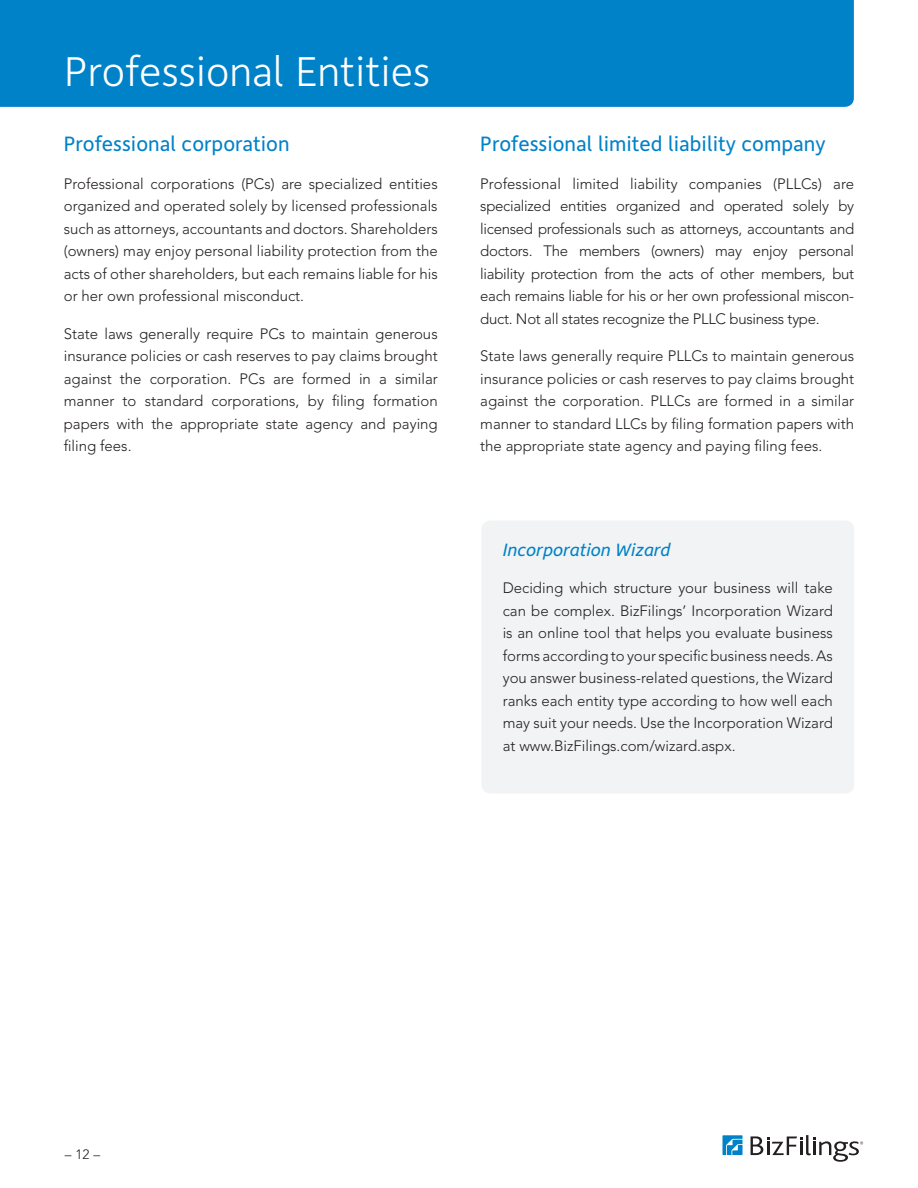
<style>
.page{position:relative;width:918px;height:1188px;background:#fff}
.page>*{position:absolute;margin:0;border:0;box-sizing:border-box;transform-origin:0 0}
.Main_Text_Style{font:300 42px "Depot";color:#fff}
.Subhead{font:21px "Depot";color:#0082c8}
.Main_Text_Style-2{font:italic 18px "Depot";color:#0082c8}
.Main_Text_Style-3{font:300 15px/22.5px "Avenir";color:#231f20;text-align:justify}
.t1{font:300 13.5px "Avenir";color:#231f20}
</style>
<div class="page">
<svg style="left:722px;top:1135px;width:21px;height:20px"></svg>
<svg style="left:751px;top:1135px;width:112px;height:27px"></svg>
<div style="left:0;top:0;width:854px;height:107px;background:#0082c8"></div>
<div style="left:481px;top:520px;width:373px;height:274px;background:#f2f3f4;border-radius:9px"></div>
<p class="Main_Text_Style" style="left:65px;top:47px;width:367px">Professional Entities</p>
<p class="Subhead" style="left:64px;top:131px;width:227px">Professional corporation</p>
<p class="Main_Text_Style-3" style="left:64px;top:172px;width:375px">Professional corporations (PCs) are specialized entities organized and operated solely by licensed professionals such as attorneys, accountants and doctors. Shareholders (owners) may enjoy personal liability protection from the acts of other shareholders, but each remains liable for his or her own professional misconduct.</p>
<p class="Main_Text_Style-3" style="left:64px;top:322px;width:376px">State laws generally require PCs to maintain generous insurance policies or cash reserves to pay claims brought against the corporation. PCs are formed in a similar manner to standard corporations, by filing formation papers with the appropriate state agency and paying filing fees.</p>
<p class="Subhead" style="left:480px;top:131px;width:347px">Professional limited liability company</p>
<p class="Main_Text_Style-3" style="left:480px;top:172px;width:375px">Professional limited liability companies (PLLCs) are specialized entities organized and operated solely by licensed professionals such as attorneys, accountants and doctors. The members (owners) may enjoy personal liability protection from the acts of other members, but each remains liable for his or her own professional miscon&shy;duct. Not all states recognize the PLLC business type.</p>
<p class="Main_Text_Style-3" style="left:480px;top:345px;width:376px">State laws generally require PLLCs to maintain generous insurance policies or cash reserves to pay claims brought against the corporation. PLLCs are formed in a similar manner to standard LLCs by filing formation papers with the appropriate state agency and paying filing fees.</p>
<p class="Main_Text_Style-2" style="left:503px;top:538px;width:169px">Incorporation Wizard</p>
<p class="Main_Text_Style-3" style="left:503px;top:577px;width:332px">Deciding which structure your business will take can be complex. BizFilings’ Incorporation Wizard is an online tool that helps you evaluate business forms accordingto your specificbusiness needs. As you answer business-related questions, the Wizard ranks each entity type according to how well each may suit your needs. Use the Incorporation Wizard at www. BizFilings. com/wizard. aspx.</p>
<p class="t1" style="left:65px;top:1147px;width:37px">–12–</p>
</div>
